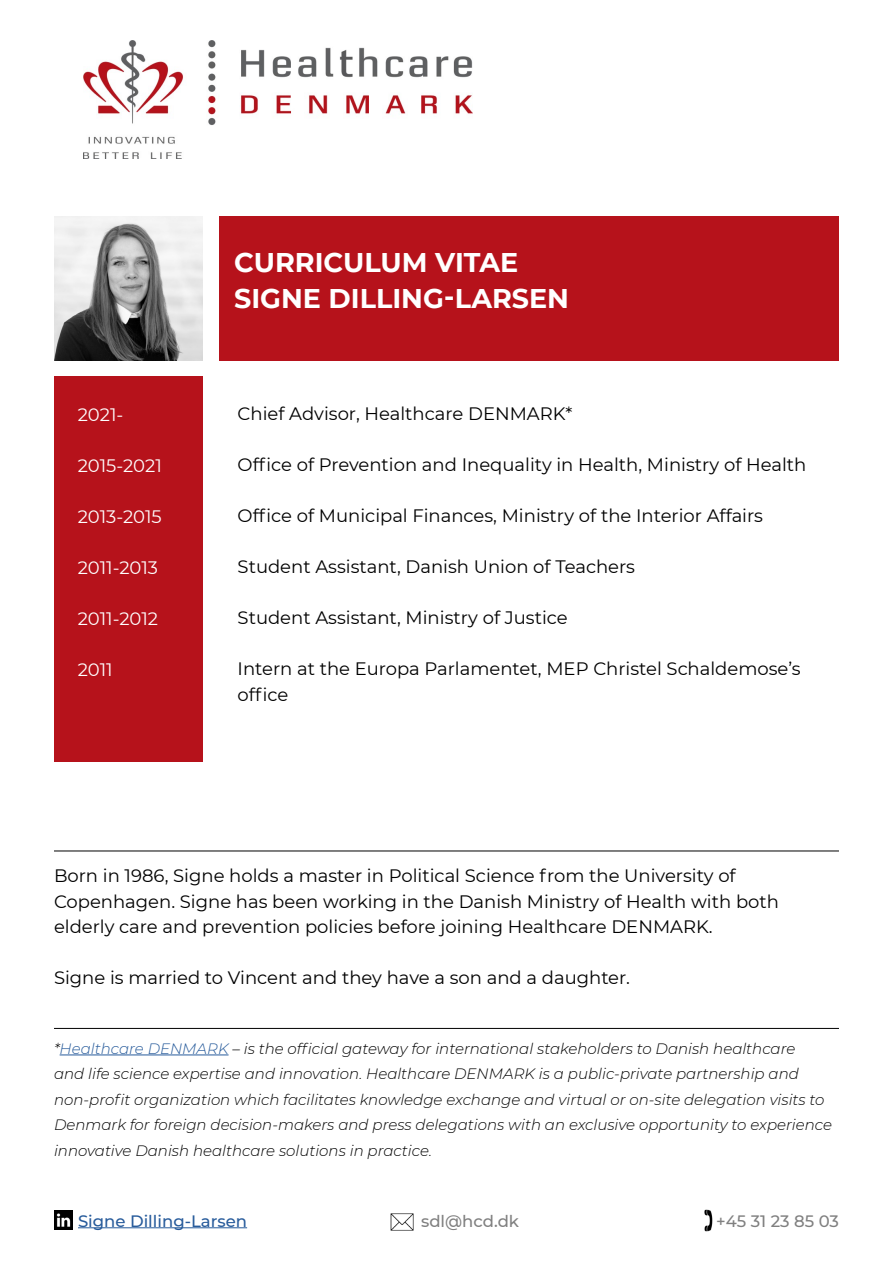
<style>
.page{position:relative;width:893px;height:1263px;background:#fff}
.page>*{position:absolute;margin:0;border:0;box-sizing:border-box;transform-origin:0 0}
.t1{font:700 27px/36px "Montserrat";color:#fff}
.t2{font:18px/25.5px "Montserrat";color:#000}
.t3{font:18px "Montserrat";color:#fff}
.t4{font:500 16.5px "Montserrat";color:#808080}
.t5{font:500 16.5px "Montserrat";color:#275b9b}
.t6{font:italic 300 15px/25.5px "Montserrat";color:#000}
.s1{color:#275b9b}
</style>
<div class="page">
<img style="left:83px;top:40px;width:389px;height:118px">
<div style="left:54px;top:377px;width:148px;height:384px;background:#b6121b"></div>
<div style="left:219px;top:216px;width:620px;height:144px;background:#b6121b"></div>
<hr style="left:78px;top:1227px;width:169px;height:1px;background:#275b9b">
<hr style="left:54px;top:851px;width:785px;height:1px;background:#000">
<img style="left:390px;top:1213px;width:24px;height:18px">
<img style="left:704px;top:1209px;width:9px;height:22px">
<img style="left:54px;top:1210px;width:19px;height:19px">
<hr style="left:60px;top:1054px;width:169px;height:1px;background:#275b9b">
<hr style="left:54px;top:1028px;width:785px;height:1px;background:#000">
<img style="left:54px;top:216px;width:148px;height:144px">
<p class="t3" style="left:78px;top:402px;width:47px">2021-</p>
<p class="t3" style="left:78px;top:453px;width:86px">2015-2021</p>
<p class="t3" style="left:78px;top:504px;width:86px">2013-2015</p>
<p class="t3" style="left:78px;top:555px;width:82px">2011-2013</p>
<p class="t3" style="left:78px;top:606px;width:82px">2011-2012</p>
<p class="t3" style="left:78px;top:657px;width:37px">2011</p>
<h1 class="t1" style="left:234px;top:243px;width:336px">CURRICULUM VITAE<br>SIGNE DILLING-LARSEN</h1>
<p class="t2" style="left:238px;top:401px;width:336px">Chief Advisor, Healthcare DENMARK*</p>
<p class="t2" style="left:238px;top:452px;width:570px">Office of Prevention and Inequality in Health, Ministry of Health</p>
<p class="t2" style="left:238px;top:503px;width:527px">Office of Municipal Finances, Ministry of the Interior Affairs</p>
<p class="t2" style="left:238px;top:554px;width:399px">Student Assistant, Danish Union of Teachers</p>
<p class="t2" style="left:238px;top:605px;width:332px">Student Assistant, Ministry of Justice</p>
<p class="t2" style="left:238px;top:656px;width:565px">Intern at the Europa Parlamentet, MEP Christel Schaldemose’s office</p>
<p class="t2" style="left:54px;top:862px;width:726px">Born in 1986, Signe holds a master in Political Science from the University of<br>Copenhagen. Signe has been working in the Danish Ministry of Health with both elderly care and prevention policies before joining Healthcare DENMARK.</p>
<p class="t2" style="left:54px;top:964px;width:577px">Signe is married to Vincent and they have a son and a daughter.</p>
<p class="t6" style="left:54px;top:1035px;width:779px">*<span class="s1">Healthcare DENMARK</span> – is the official gateway for international stakeholders to Danish healthcare<br>and life science expertise and innovation. Healthcare DENMARK is a public-private partnership and non-profit organization which facilitates knowledge exchange and virtual or on-site delegation visits to Denmark for foreign decision-makers and press delegations with an exclusive opportunity to experience innovative Danish healthcare solutions in practice.</p>
<p class="t5" style="left:78px;top:1209px;width:171px">Signe Dilling-Larsen</p>
<p class="t4" style="left:421px;top:1209px;width:99px">sdl@hcd.dk</p>
<p class="t4" style="left:716px;top:1209px;width:124px">+45 31 23 85 03</p>
</div>
